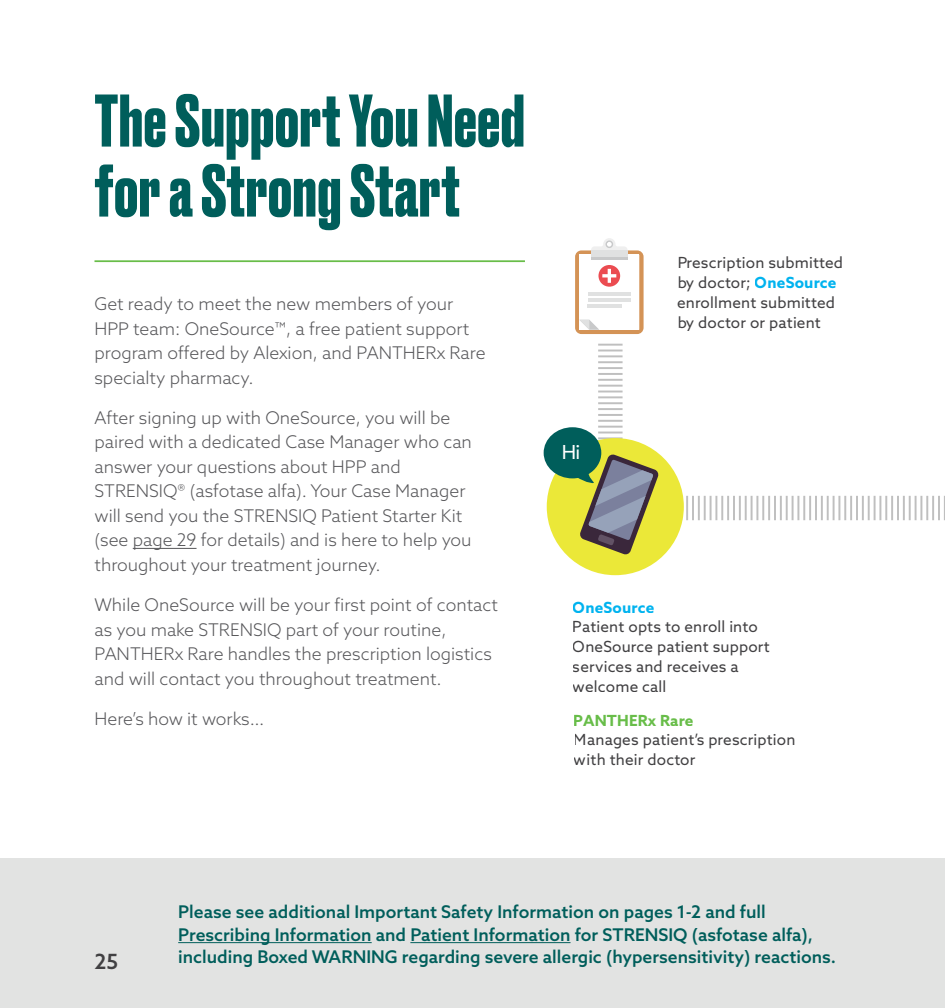
<style>
.page{position:relative;width:945px;height:1008px;background:#fff}
.page>*{position:absolute;margin:0;border:0;box-sizing:border-box;transform-origin:0 0}
.t1{font:700 70px/70px "Druk";letter-spacing:.01em;color:#005e5b}
.t2{font:500 21px "Azo Sans";color:#414042}
.t3{font:19.43px "Azo Sans";color:#fff}
.t4{font:300 17.5px/24.5px "Azo Sans";color:#565659}
.t5{font:500 17.5px/22.8px "Azo Sans";color:#005e5b}
.t6{font:15.4px/19.8px "Azo Sans";letter-spacing:.01em;color:#414042}
.t7{font:700 15.4px "Azo Sans";letter-spacing:.01em;color:#68bd49}
.t8{font:700 15.4px "Azo Sans";letter-spacing:.01em;color:#00b3ef}
.s1{font-weight:700;color:#00b3ef}
</style>
<div class="page">
<div style="left:0;top:858px;width:945px;height:150px;background:#e2e3e2"></div>
<hr style="left:178px;top:942px;width:194px;height:1px;background:#005e5b">
<hr style="left:410px;top:942px;width:161px;height:1px;background:#005e5b">
<hr style="left:133px;top:548px;width:64px;height:1px;background:#565659">
<hr style="left:94px;top:260px;width:431px;height:2px;background:#68bd49">
<svg style="left:598px;top:333px;width:347px;height:199px"></svg>
<div style="left:547px;top:438px;width:137px;height:137px;background:#ebe838;border-radius:50%"></div>
<svg style="left:544px;top:427px;width:115px;height:128px"></svg>
<div style="left:575px;top:250px;width:69px;height:84px;background:#d49356;border-radius:6px"></div>
<svg style="left:579px;top:238px;width:60px;height:92px;background:#f8eeed"></svg>
<hr style="left:588px;top:292px;width:43px;height:4px;background:#e0e1e1">
<hr style="left:588px;top:298px;width:43px;height:4px;background:#e0e1e1">
<hr style="left:588px;top:304px;width:34px;height:4px;background:#e0e1e1">
<h1 class="t1" style="left:94px;top:82px;width:432px">The Support You Need for a Strong Start</h1>
<p class="t4" style="left:94px;top:291px;width:393px">Get ready to meet the new members of your HPP team: OneSource™, a free patient support program offered by Alexion, and PANTHERx Rare specialty pharmacy.</p>
<p class="t4" style="left:94px;top:405px;width:379px">After signing up with OneSource, you will be paired with a dedicated Case Manager who can answer your questions about HPP and STRENSIQ® (asfotase alfa). Your Case Manager will send you the STRENSIQ Patient Starter Kit (see page 29 for details) and is here to help you throughout your treatment journey.</p>
<p class="t4" style="left:94px;top:592px;width:405px">While OneSource will be your first point of contact as you make STRENSIQ part of your routine, PANTHERx Rare handles the prescription logistics and will contact you throughout treatment.</p>
<p class="t4" style="left:94px;top:706px;width:171px">Here’s how it works…</p>
<p class="t3" style="left:561px;top:439px;width:21px">Hi</p>
<p class="t6" style="left:677px;top:253px;width:168px">Prescription submitted by doctor; <span class="s1">OneSource </span>enrollment submitted by doctor or patient</p>
<p class="t8" style="left:573px;top:597px;width:83px">OneSource</p>
<p class="t6" style="left:573px;top:617px;width:199px">Patient opts to enroll into<br>OneSource patient support services and receives a welcome call</p>
<p class="t7" style="left:574px;top:710px;width:121px">PANTHERx Rare</p>
<p class="t6" style="left:574px;top:730px;width:223px">Manages patient’s prescription with their doctor</p>
<p class="t2" style="left:94px;top:948px;width:25px">25</p>
<p class="t5" style="left:178px;top:900px;width:659px">Please see additional Important Safety Information on pages 1-2 and full<br>Prescribing Information and Patient Information for STRENSIQ (asfotase alfa), including Boxed WARNING regarding severe allergic (hypersensitivity) reactions.</p>
</div>
